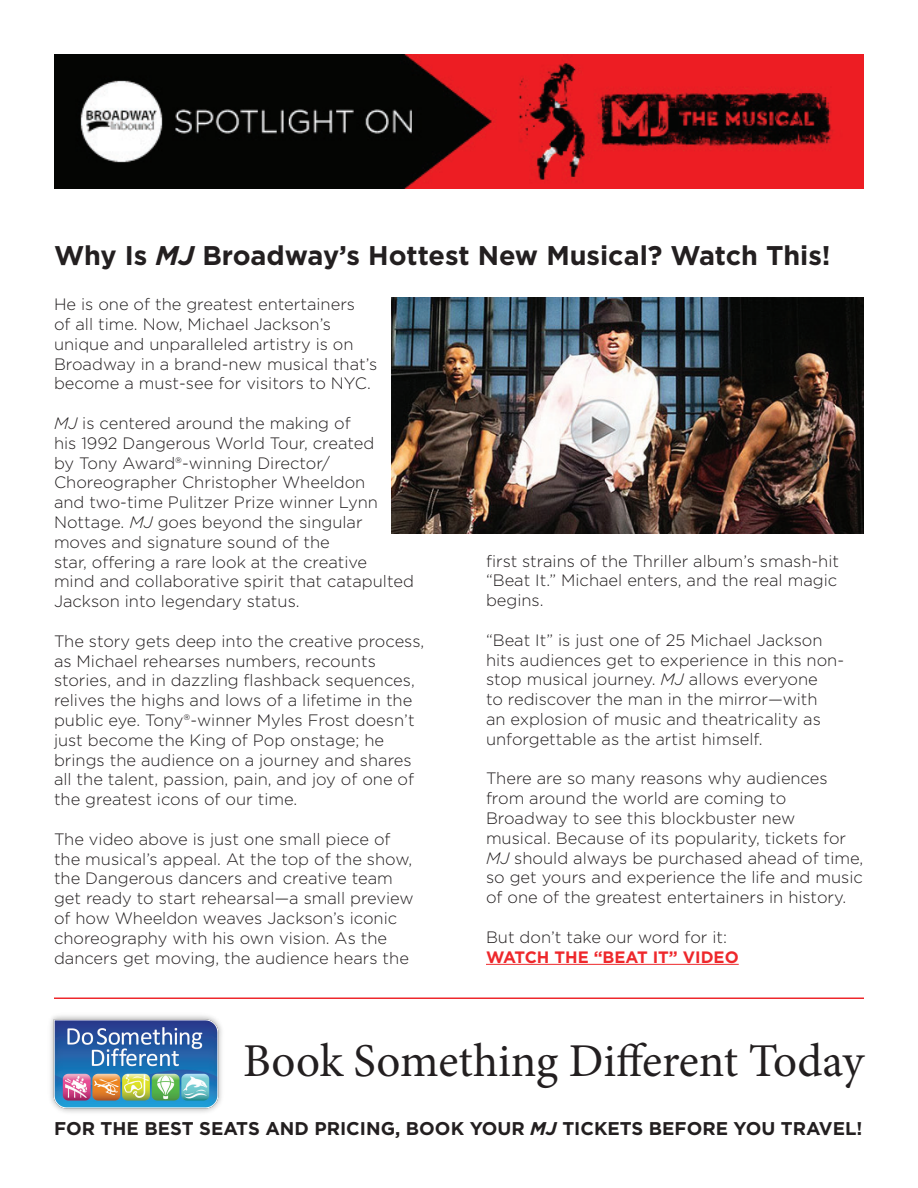
<style>
.page{position:relative;width:918px;height:1188px;background:#fff}
.page>*{position:absolute;margin:0;border:0;box-sizing:border-box;transform-origin:0 0}
.t1{font:47.1px "Minion Pro";color:#231f20}
.t2{font:700 27px "Gotham";color:#231f20}
.t3{font:700 18.45px "Gotham";color:#231f20}
.t4{font:300 16.5px/19.8px "Gotham";color:#231f20}
.t5{font:700 16.5px "Gotham";color:#ee282c}
.s1{font-style:italic}
</style>
<div class="page">
<hr style="left:486px;top:964px;width:253px;height:1px;background:#ee282c">
<img style="left:54px;top:54px;width:810px;height:135px">
<img style="left:392px;top:297px;width:472px;height:236px">
<hr style="left:54px;top:998px;width:810px;height:1px;background:#ee282c">
<img style="left:50px;top:1015px;width:172px;height:98px">
<h2 class="t2" style="left:54px;top:237px;width:778px">Why Is <span class="s1">MJ</span> Broadway’s Hottest New Musical? Watch This!</h2>
<p class="t4" style="left:54px;top:294px;width:325px">He is one of the greatest entertainers<br>of all time. Now, Michael Jackson’s unique and unparalleled artistry is on Broadway in a brand-new musical that’s become a must-see for visitors to NYC.</p>
<p class="t4" style="left:54px;top:413px;width:361px"><span class="s1">MJ</span> is centered around the making of<br>his 1992 Dangerous World Tour, created<br>by Tony Award®-winning Director/ Choreographer Christopher Wheeldon<br>and two-time Pulitzer Prize winner Lynn Nottage. <span class="s1">MJ</span> goes beyond the singular moves and signature sound of the<br>star, offering a rare look at the creative<br>mind and collaborative spirit that catapulted Jackson into legendary status.</p>
<p class="t4" style="left:54px;top:631px;width:372px">The story gets deep into the creative process, as Michael rehearses numbers, recounts stories, and in dazzling flashback sequences, relives the highs and lows of a lifetime in the public eye. Tony®-winner Myles Frost doesn’t just become the King of Pop onstage; he brings the audience on a journey and shares all the talent, passion, pain, and joy of one of the greatest icons of our time.</p>
<p class="t4" style="left:54px;top:829px;width:361px">The video above is just one small piece of the musical’s appeal. At the top of the show, the Dangerous dancers and creative team get ready to start rehearsal—a small preview of how Wheeldon weaves Jackson’s iconic choreography with his own vision. As the dancers get moving, the audience hears the</p>
<p class="t4" style="left:486px;top:551px;width:355px;text-align:justify">first strains of the Thriller album’s smash-hit “Beat It.” Michael enters, and the real magic begins.</p>
<p class="t4" style="left:486px;top:630px;width:360px">“Beat It” is just one of 25 Michael Jackson hits audiences get to experience in this non&shy;stop musical journey. <span class="s1">MJ</span> allows everyone<br>to rediscover the man in the mirror—with<br>an explosion of music and theatricality as unforgettable as the artist himself.</p>
<p class="t4" style="left:486px;top:768px;width:379px">There are so many reasons why audiences from around the world are coming to Broadway to see this blockbuster new musical. Because of its popularity, tickets for <span class="s1">MJ</span> should always be purchased ahead of time, so get yours and experience the life and music of one of the greatest entertainers in history.</p>
<p class="t4" style="left:486px;top:927px;width:243px">But don’t take our word for it:</p>
<p class="t5" style="left:486px;top:946px;width:254px">WATCH THE “BEAT IT” VIDEO</p>
<h1 class="t1" style="left:243px;top:1029px;width:623px">Book Something Different Today</h1>
<p class="t3" style="left:54px;top:1116px;width:810px">FOR THE BEST SEATS AND PRICING, BOOK YOUR <span class="s1">MJ</span> TICKETS BEFORE YOU TRAVEL!</p>
</div>
